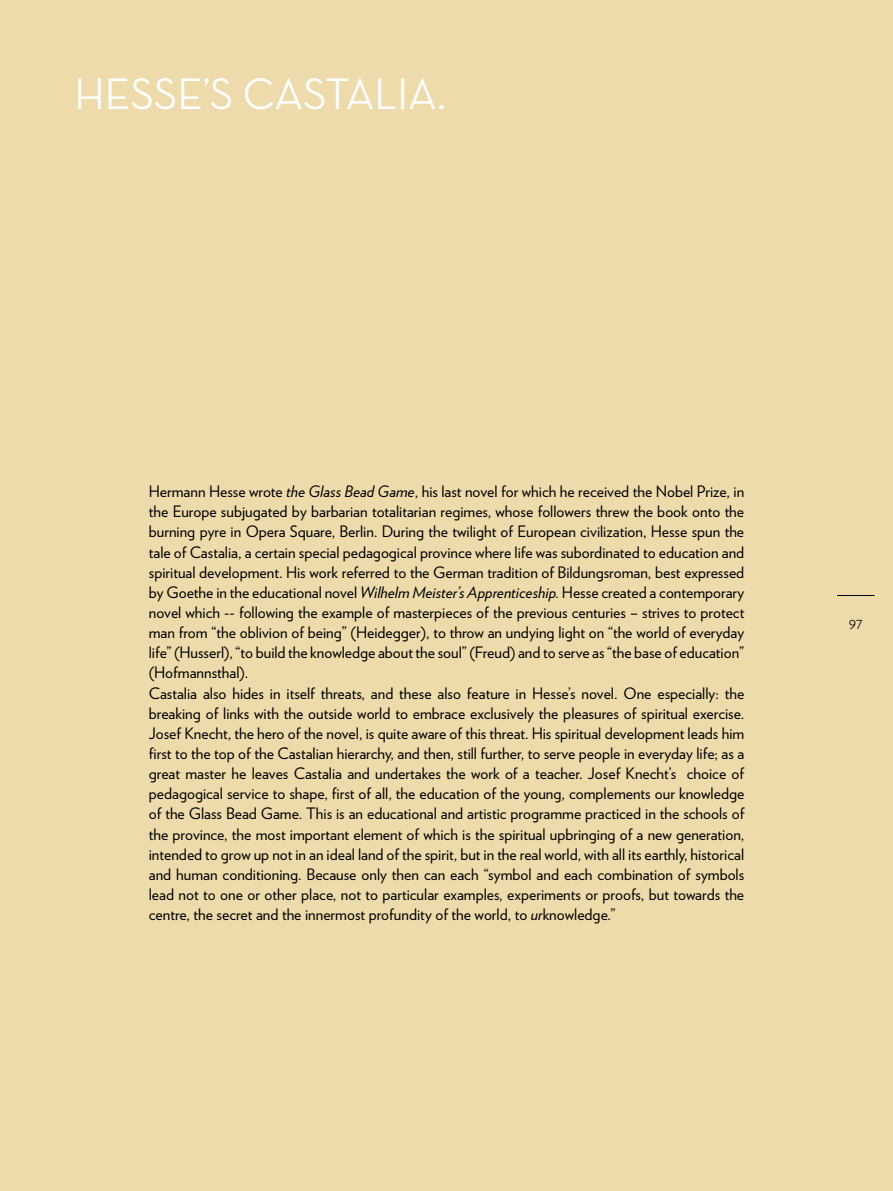
<style>
.page{position:relative;width:893px;height:1191px;background:#eddbab}
.page>*{position:absolute;margin:0;border:0;box-sizing:border-box;transform-origin:0 0}
.t1{font:500 44.8px "Neutra Disp";color:#fff}
.t2{font:15.75px/20.1px "Verlag";color:#000}
.t3{font:300 15.75px "Verlag";color:#000}
.s1{font-style:italic}
</style>
<div class="page">
<hr style="left:837px;top:595px;width:37px;height:1px;background:#000">
<h1 class="t1" style="left:74px;top:70px;width:372px">HESSE’S CASTALIA.</h1>
<p class="t2" style="left:149px;top:481px;width:597px">Hermann Hesse wrote <span class="s1">the Glass Bead Game</span>, his last novel for which he received the Nobel Prize, in the Europe subjugated by barbarian totalitarian regimes, whose followers threw the book onto the burning pyre in Opera Square, Berlin. During the twilight of European civilization, Hesse spun the tale of Castalia, a certain special pedagogical province where life was subordinated to education and spiritual development. His work referred to the German tradition of Bildungsroman, best expressed by Goethe in the educational novel <span class="s1">Wilhelm Meister’s Apprenticeship.</span> Hesse created a contemporary novel which -- following the example of masterpieces of the previous centuries – strives to protect man from “the oblivion of being” (Heidegger), to throw an undying light on “the world of everyday life” (Husserl), “to build the knowledge about the soul” (Freud) and to serve as “the base of education” (Hofmannsthal).<br>Castalia also hides in itself threats, and these also feature in Hesse’s novel. One especially: the breaking of links with the outside world to embrace exclusively the pleasures of spiritual exercise.<br>Josef Knecht, the hero of the novel, is quite aware of this threat. His spiritual development leads him first to the top of the Castalian hierarchy, and then, still further, to serve people in everyday life; as a great master he leaves Castalia and undertakes the work of a teacher. Josef Knecht’s choice of pedagogical service to shape, first of all, the education of the young, complements our knowledge of the Glass Bead Game. This is an educational and artistic programme practiced in the schools of the province, the most important element of which is the spiritual upbringing of a new generation, intended to grow up not in an ideal land of the spirit, but in the real world, with all its earthly, historical and human conditioning. Because only then can each “symbol and each combination of symbols lead not to one or other place, not to particular examples, experiments or proofs, but towards the centre, the secret and the innermost profundity of the world, to <span class="s1">ur</span>knowledge.”</p>
<p class="t3" style="left:849px;top:611px;width:15px">97</p>
</div>
